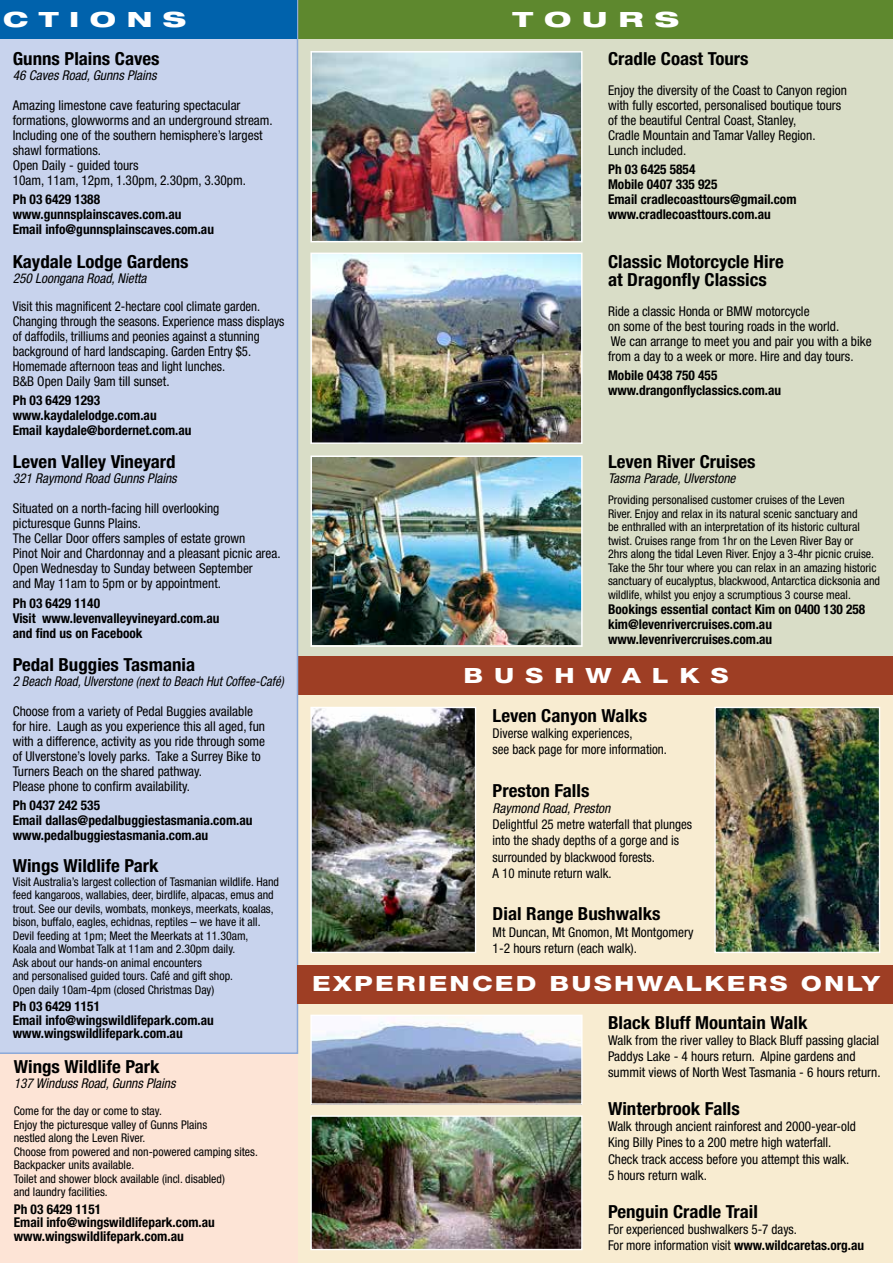
<style>
.page{position:relative;width:893px;height:1263px;background:#fff}
.page>*{position:absolute;margin:0;border:0;box-sizing:border-box;transform-origin:0 0}
.t1{font:800 21px "Helvetica Neue";letter-spacing:.08em;color:#fff;scale:1.3 1}
.t2{font:800 21px "Helvetica Neue";letter-spacing:.4em;color:#fff;scale:1.3 1}
.t3{font:800 expanded 21px "Helvetica Neue";letter-spacing:.4em;color:#fff;scale:1.25 1}
.t4{font:800 expanded 21px "Helvetica Neue";letter-spacing:.4em;color:#fff;scale:1.3 1}
.t5{font:700 condensed 18px/18px "Helvetica Neue";color:#000;scale:1.05 1}
.t6{font:condensed 13.5px/15px "Helvetica Neue";color:#000}
.t7{font:700 condensed 13.5px/15px "Helvetica Neue";color:#000}
.t8{font:condensed 13.5px/16.2px "Helvetica Neue";color:#000;scale:.96 1}
.t9{font:condensed 13.5px/15px "Helvetica Neue";color:#000;scale:.95 1}
.t10{font:italic condensed 13.5px "Helvetica Neue";color:#000}
.t11{font:italic condensed 13.5px "Helvetica Neue";color:#000;scale:.94 1}
.t12{font:condensed 12px/13.5px "Helvetica Neue";color:#000}
.s1{font-weight:700}
</style>
<div class="page">
<div style="left:298px;top:695px;width:595px;height:568px;background:#f8ecd1"></div>
<div style="left:0;top:0;width:297px;height:1263px;background:#fde4d6"></div>
<div style="left:298px;top:0;width:595px;height:657px;background:#d9ddc7"></div>
<img style="left:313px;top:256px;width:267px;height:185px">
<div style="left:310px;top:253px;width:273px;height:191px;border:2px solid #fff"></div>
<img style="left:312px;top:1017px;width:269px;height:86px">
<div style="left:310px;top:1015px;width:273px;height:90px;border:1px solid #fff"></div>
<img style="left:312px;top:1117px;width:269px;height:131px">
<div style="left:310px;top:1115px;width:273px;height:135px;border:1px solid #fff"></div>
<div style="left:298px;top:0;width:595px;height:38px;background:#5e882e"></div>
<img style="left:313px;top:54px;width:267px;height:185px">
<div style="left:310px;top:51px;width:273px;height:191px;border:2px solid #fff"></div>
<div style="left:298px;top:657px;width:595px;height:38px;background:#9e3e24"></div>
<img style="left:313px;top:458px;width:267px;height:186px">
<div style="left:310px;top:455px;width:273px;height:192px;border:2px solid #fff"></div>
<div style="left:0;top:0;width:298px;height:1054px;background:#c8d3ed"></div>
<div style="left:0;top:0;width:297px;height:38px;background:#0062ac"></div>
<img style="left:312px;top:709px;width:162px;height:242px">
<div style="left:310px;top:707px;width:166px;height:246px;border:1px solid #fff"></div>
<img style="left:716px;top:709px;width:162px;height:242px">
<div style="left:714px;top:707px;width:166px;height:246px;border:1px solid #fff"></div>
<div style="left:298px;top:965px;width:595px;height:38px;background:#9e3e24"></div>
<h1 class="t3" style="left:3px;top:6px;width:148px">CTIONS</h1>
<h2 class="t5" style="left:13px;top:49px;width:141px">Gunns Plains Caves</h2>
<p class="t10" style="left:13px;top:67px;width:145px">46 Caves Road, Gunns Plains</p>
<p class="t6" style="left:13px;top:98px;width:261px">Amazing limestone cave featuring spectacular formations, glowworms and an underground stream.<br>Including one of the southern hemisphere’s largest shawl formations.<br>Open Daily - guided tours<br>10am, 11am, 12pm, 1.30pm, 2.30pm, 3.30pm.</p>
<p class="t7" style="left:13px;top:192px;width:203px">Ph 03 6429 1388 www.gunnsplainscaves.com.au<br>Email info@gunnsplainscaves.com.au</p>
<h2 class="t5" style="left:13px;top:252px;width:169px">Kaydale Lodge Gardens</h2>
<p class="t10" style="left:13px;top:270px;width:135px">250 Loongana Road, Nietta</p>
<p class="t9" style="left:13px;top:299px;width:288px">Visit this magnificent 2-hectare cool climate garden.<br>Changing through the seasons. Experience mass displays of daffodils, trilliums and peonies against a stunning background of hard landscaping. Garden Entry $5.<br>Homemade afternoon teas and light lunches.<br>B&amp;B Open Daily 9am till sunset.</p>
<p class="t7" style="left:13px;top:393px;width:180px">Ph 03 6429 1293 www.kaydalelodge.com.au<br>Email kaydale@bordernet.com.au</p>
<h2 class="t5" style="left:13px;top:453px;width:157px">Leven Valley Vineyard</h2>
<p class="t10" style="left:13px;top:471px;width:165px">321 Raymond Road Gunns Plains</p>
<p class="t6" style="left:13px;top:501px;width:269px">Situated on a north-facing hill overlooking picturesque Gunns Plains.<br>The Cellar Door offers samples of estate grown<br>Pinot Noir and Chardonnay and a pleasant picnic area.<br>Open Wednesday to Sunday between September<br>and May 11am to 5pm or by appointment.</p>
<p class="t7" style="left:13px;top:595px;width:208px">Ph 03 6429 1140<br>Visit www.levenvalleyvineyard.com.au and find us on Facebook</p>
<h2 class="t5" style="left:13px;top:655px;width:175px">Pedal Buggies Tasmania</h2>
<p class="t11" style="left:13px;top:673px;width:290px">2 Beach Road, Ulverstone (next to Beach Hut Coffee-Café)</p>
<p class="t6" style="left:13px;top:703px;width:254px">Choose from a variety of Pedal Buggies available for hire. Laugh as you experience this all aged, fun with a difference, activity as you ride through some of Ulverstone’s lovely parks. Take a Surrey Bike to Turners Beach on the shared pathway.<br>Please phone to confirm availability.</p>
<p class="t7" style="left:13px;top:797px;width:241px">Ph 0437 242 535<br>Email dallas@pedalbuggiestasmania.com.au www.pedalbuggiestasmania.com.au</p>
<h2 class="t5" style="left:13px;top:856px;width:140px">Wings Wildlife Park</h2>
<p class="t12" style="left:13px;top:874px;width:268px">Visit Australia’s largest collection of Tasmanian wildlife. Hand feed kangaroos, wallabies, deer, birdlife, alpacas, emus and trout. See our devils, wombats, monkeys, meerkats, koalas, bison, buffalo, eagles, echidnas, reptiles – we have it all.<br>Devil feeding at 1pm; Meet the Meerkats at 11.30am,<br>Koala and Wombat Talk at 11am and 2.30pm daily.<br>Ask about our hands-on animal encounters<br>and personalised guided tours. Café and gift shop.<br>Open daily 10am-4pm (closed Christmas Day)</p>
<p class="t7" style="left:13px;top:1000px;width:203px;line-height:13.5px">Ph 03 6429 1151<br>Email info@wingswildlifepark.com.au www.wingswildlifepark.com.au</p>
<h2 class="t5" style="left:14px;top:1057px;width:140px">Wings Wildlife Park</h2>
<p class="t10" style="left:14px;top:1075px;width:163px">137 Winduss Road, Gunns Plains</p>
<p class="t12" style="left:14px;top:1104px;width:246px">Come for the day or come to stay.<br>Enjoy the picturesque valley of Gunns Plains<br>nestled along the Leven River.<br>Choose from powered and non-powered camping sites.<br>Backpacker units available.<br>Toilet and shower block available (incl. disabled)<br>and laundry facilities.</p>
<p class="t7" style="left:14px;top:1202px;width:203px;line-height:13.5px">Ph 03 6429 1151<br>Email info@wingswildlifepark.com.au www.wingswildlifepark.com.au</p>
<h1 class="t4" style="left:512px;top:6px;width:130px">TOURS</h1>
<h2 class="t5" style="left:608px;top:49px;width:135px">Cradle Coast Tours</h2>
<p class="t6" style="left:608px;top:83px;width:240px">Enjoy the diversity of the Coast to Canyon region with fully escorted, personalised boutique tours of the beautiful Central Coast, Stanley,<br>Cradle Mountain and Tamar Valley Region.<br>Lunch included.</p>
<p class="t7" style="left:608px;top:162px;width:190px">Ph 03 6425 5854<br>Mobile 0407 335 925<br>Email cradlecoasttours@gmail.com www.cradlecoasttours.com.au</p>
<h2 class="t5" style="left:608px;top:252px;width:169px">Classic Motorcycle Hire at Dragonfly Classics</h2>
<p class="t6" style="left:608px;top:303px;width:265px">Ride a classic Honda or BMW motorcycle<br>on some of the best touring roads in the world.<br>We can arrange to meet you and pair you with a bike from a day to a week or more. Hire and day tours.</p>
<p class="t7" style="left:608px;top:368px;width:175px">Mobile 0438 750 455 www.drangonflyclassics.com.au</p>
<h2 class="t5" style="left:608px;top:453px;width:142px">Leven River Cruises</h2>
<p class="t10" style="left:608px;top:471px;width:129px">Tasma Parade, Ulverstone</p>
<p class="t12" style="left:608px;top:493px;width:274px">Providing personalised customer cruises of the Leven<br>River. Enjoy and relax in its natural scenic sanctuary and<br>be enthralled with an interpretation of its historic cultural twist. Cruises range from 1hr on the Leven River Bay or<br>2hrs along the tidal Leven River. Enjoy a 3-4hr picnic cruise.<br>Take the 5hr tour where you can relax in an amazing historic sanctuary of eucalyptus, blackwood, Antarctica dicksonia and wildlife, whilst you enjoy a scrumptious 3 course meal.</p>
<p class="t7" style="left:608px;top:601px;width:259px">Bookings essential contact Kim on 0400 130 258 kim@levenrivercruises.com.au www.levenrivercruises.com.au</p>
<h1 class="t2" style="left:463px;top:663px;width:206px">BUSHWALKS</h1>
<h2 class="t5" style="left:493px;top:706px;width:149px">Leven Canyon Walks</h2>
<p class="t8" style="left:493px;top:725px;width:183px">Diverse walking experiences,<br>see back page for more information.</p>
<h2 class="t5" style="left:493px;top:781px;width:94px">Preston Falls</h2>
<p class="t10" style="left:493px;top:800px;width:119px">Raymond Road, Preston</p>
<p class="t8" style="left:493px;top:816px;width:209px">Delightful 25 metre waterfall that plunges into the shady depths of a gorge and is surrounded by blackwood forests.<br>A 10 minute return walk.</p>
<h2 class="t5" style="left:493px;top:905px;width:161px">Dial Range Bushwalks</h2>
<p class="t6" style="left:493px;top:924px;width:203px;line-height:16.2px">Mt Duncan, Mt Gnomon, Mt Montgomery<br>1-2 hours return (each walk).</p>
<h1 class="t1" style="left:312px;top:971px;width:439px">EXPERIENCED BUSHWALKERS ONLY</h1>
<h2 class="t5" style="left:608px;top:1013px;width:191px">Black Bluff Mountain Walk</h2>
<p class="t6" style="left:608px;top:1032px;width:274px;line-height:16.2px">Walk from the river valley to Black Bluff passing glacial<br>Paddys Lake - 4 hours return. Alpine gardens and summit views of North West Tasmania - 6 hours return.</p>
<h2 class="t5" style="left:608px;top:1099px;width:127px">Winterbrook Falls</h2>
<p class="t6" style="left:608px;top:1118px;width:249px;line-height:16.2px">Walk through ancient rainforest and 2000-year-old King Billy Pines to a 200 metre high waterfall.<br>Check track access before you attempt this walk.<br>5 hours return walk.</p>
<h2 class="t5" style="left:608px;top:1202px;width:144px">Penguin Cradle Trail</h2>
<p class="t8" style="left:608px;top:1221px;width:268px">For experienced bushwalkers 5-7 days.<br>For more information visit <span class="s1">www.wildcaretas.org.au</span></p>
</div>
